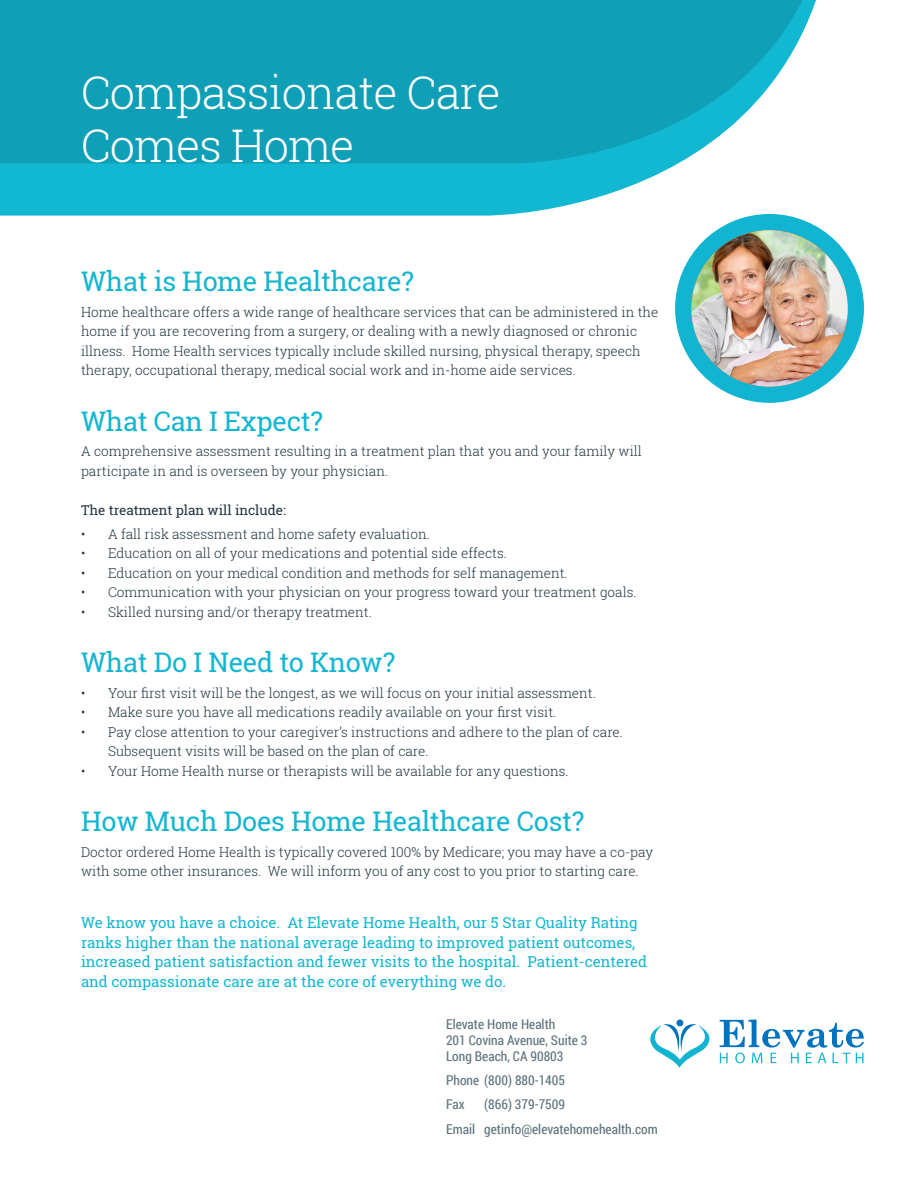
<style>
.page{position:relative;width:918px;height:1188px;background:#fff}
.page>*{position:absolute;margin:0;border:0;box-sizing:border-box;transform-origin:0 0}
.t1{font:300 45px "Roboto Slab";letter-spacing:-.02em;color:#fff}
.t2{font:27px "Roboto Slab";letter-spacing:-.01em;color:#13b6d1}
.t3{font:15px/19.5px "Roboto Slab";color:#13b6d1}
.t4{font:300 13.5px/19.5px "Roboto Slab";color:#21353f}
.t5{font:13.5px/15.8px "Roboto Condensed";color:#5d727c}
.t6{font:13.5px "Roboto Slab";color:#21353f}
</style>
<div class="page">
<svg style="left:0;top:0;width:816px;height:216px;background:#29aec4"></svg>
<div style="left:675px;top:214px;width:189px;height:189px;background:#12b5d1;border-radius:50%"></div>
<img style="left:691px;top:230px;width:157px;height:157px;border-radius:78px">
<svg style="left:650px;top:1019px;width:214px;height:49px"></svg>
<p class="t1" style="left:81px;top:62px;width:421px">Compassionate Care</p>
<p class="t1" style="left:81px;top:114px;width:275px">Comes Home</p>
<p class="t2" style="left:81px;top:263px;width:334px">What is Home Healthcare?</p>
<p class="t4" style="left:81px;top:302px;width:579px">Home healthcare offers a wide range of healthcare services that can be administered in the home if you are recovering from a surgery, or dealing with a newly diagnosed or chronic illness. Home Health services typically include skilled nursing, physical therapy, speech therapy, occupational therapy, medical social work and in-home aide services.</p>
<p class="t2" style="left:81px;top:403px;width:244px">What Can I Expect?</p>
<p class="t4" style="left:81px;top:441px;width:562px">A comprehensive assessment resulting in a treatment plan that you and your family will participate in and is overseen by your physician.</p>
<p class="t6" style="left:81px;top:501px;width:206px">The treatment plan will include:</p>
<p class="t4" style="left:81px;top:524px;width:350px">• A fall risk assessment and home safety evaluation.</p>
<p class="t4" style="left:81px;top:543px;width:427px">• Education on all of your medications and potential side effects.</p>
<p class="t4" style="left:81px;top:563px;width:488px">• Education on your medical condition and methods for self management.</p>
<p class="t4" style="left:81px;top:582px;width:557px">• Communication with your physician on your progress toward your treatment goals.</p>
<p class="t4" style="left:81px;top:602px;width:292px">• Skilled nursing and/or therapy treatment.</p>
<p class="t2" style="left:81px;top:644px;width:316px">What Do I Need to Know?</p>
<p class="t4" style="left:81px;top:683px;width:516px">• Your first visit will be the longest, as we will focus on your initial assessment.</p>
<p class="t4" style="left:81px;top:702px;width:477px">• Make sure you have all medications readily available on your first visit.</p>
<p class="t4" style="left:108px;top:722px;width:516px;text-indent:-27px">• Pay close attention to your caregiver’s instructions and adhere to the plan of care.<br>Subsequent visits will be based on the plan of care.</p>
<p class="t4" style="left:81px;top:761px;width:489px">• Your Home Health nurse or therapists will be available for any questions.</p>
<p class="t2" style="left:81px;top:803px;width:505px">How Much Does Home Healthcare Cost?</p>
<p class="t4" style="left:81px;top:842px;width:574px">Doctor ordered Home Health is typically covered 100% by Medicare; you may have a co-pay with some other insurances. We will inform you of any cost to you prior to starting care.</p>
<p class="t3" style="left:81px;top:913px;width:568px">We know you have a choice. At Elevate Home Health, our 5 Star Quality Rating ranks higher than the national average leading to improved patient outcomes, increased patient satisfaction and fewer visits to the hospital. Patient-centered and compassionate care are at the core of everything we do.</p>
<p class="t5" style="left:446px;top:1016px;width:143px">Elevate Home Health<br>201 Covina Avenue, Suite 3</p>
<p class="t5" style="left:446px;top:1048px;width:119px">Long Beach, CA 90803</p>
<p class="t5" style="left:446px;top:1072px;width:121px">Phone (800) 880-1405</p>
<p class="t5" style="left:446px;top:1096px;width:20px">Fax</p>
<p class="t5" style="left:484px;top:1096px;width:82px">(866) 379-7509</p>
<p class="t5" style="left:446px;top:1121px;width:213px">Email getinfo@elevatehomehealth.com</p>
</div>
